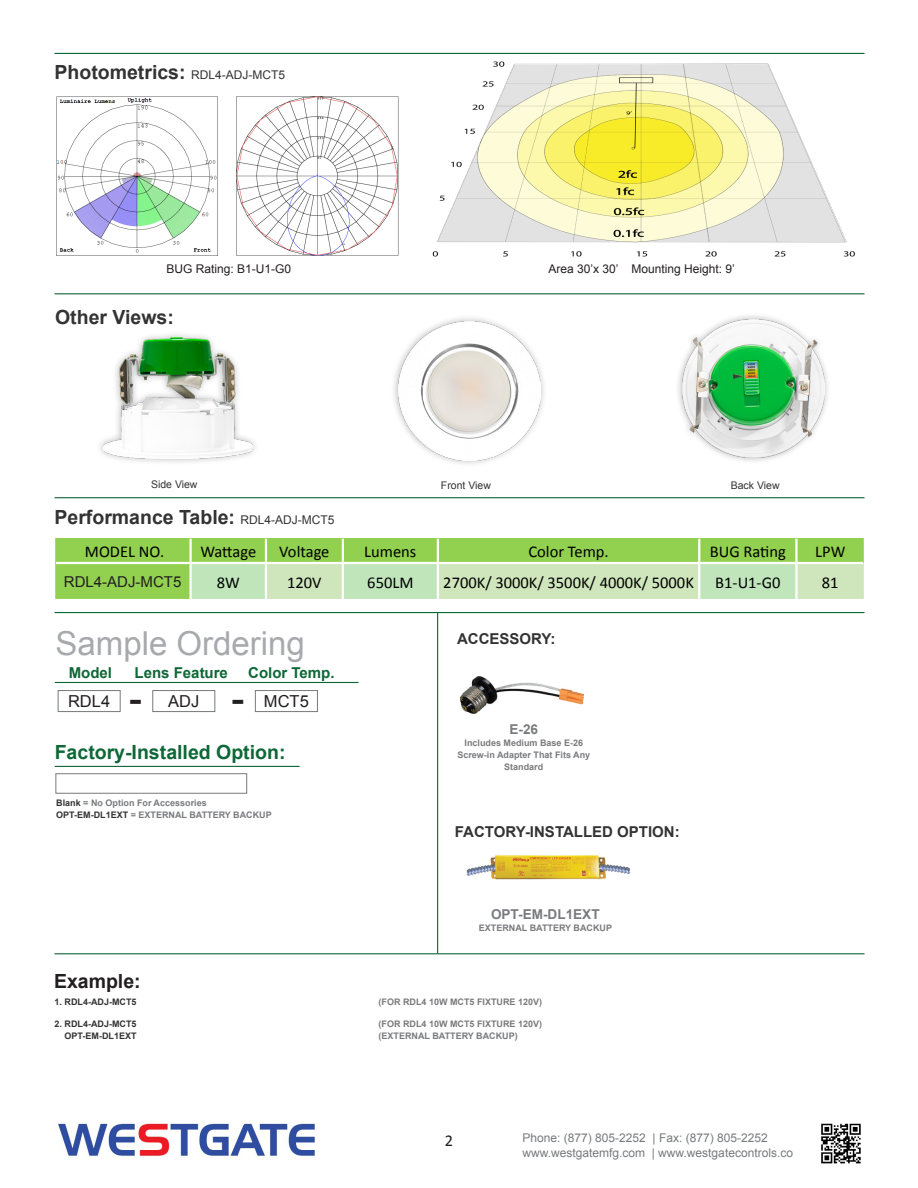
<style>
.page{position:relative;width:918px;height:1188px;background:#fff}
.page>*{position:absolute;margin:0;border:0;box-sizing:border-box;transform-origin:0 0}
.t1{font:33px "Arial";color:#a8a9ad}
.t2{font:700 28.5px "Verdana";color:#231f20}
.t3{font:700 19.5px "Arial";color:#333}
.t4{font:700 19.5px "Arial";color:#0d6736}
.t5{font:700 19.5px "Arial";color:#231f20}
.t6{font:16.5px "Calibri";color:#000}
.t7{font:16.5px "Arial";color:#231f20}
.t8{font:16.5px "Calibri";color:#231f20}
.t9{font:700 15px "Arial";color:#333}
.t10{font:700 15px "Arial";color:#0d6736}
.t11{font:15px "Arial";color:#231f20}
.t12{font:700 13.65px "Arial";color:#7a7b7e}
.t13{font:12px "Arial";color:#787a7d}
.t14{font:12px "Arial";color:#231f20}
.t15{font:10.5px "Arial";color:#333}
.t16{font:700 9px/12px "Arial";color:#7a7b7e;text-align:center}
.t17{font:700 9px "Arial";color:#7b7b7e}
.t18{font:700 9px "Arial";color:#333}
.t19{font:700 9px "Arial";color:#323332}
.s1{font-weight:400;font-size:12px}
.s2{color:#323332}
</style>
<div class="page">
<hr style="left:55px;top:497px;width:810px;height:1px;background:#0d6736">
<hr style="left:55px;top:53px;width:810px;height:1px;background:#0d6736">
<hr style="left:55px;top:293px;width:810px;height:1px;background:#0d6736">
<hr style="left:55px;top:612px;width:810px;height:1px;background:#0d6736">
<hr style="left:55px;top:953px;width:810px;height:1px;background:#0d6736">
<hr style="left:437px;top:613px;width:1px;height:340px;background:#0d6736">
<img style="left:432px;top:61px;width:423px;height:196px">
<div style="left:96px;top:330px;width:163px;height:136px;background:#231f20;opacity:.35"></div>
<img style="left:103px;top:338px;width:150px;height:120px">
<div style="left:675px;top:312px;width:156px;height:153px;background:#231f20;opacity:.35"></div>
<img style="left:682px;top:320px;width:142px;height:138px">
<div style="left:390px;top:314px;width:158px;height:154px;background:#231f20;opacity:.35"></div>
<img style="left:398px;top:322px;width:142px;height:138px">
<div style="left:58px;top:690px;width:63px;height:22px;border:1px solid #787a7d"></div>
<div style="left:152px;top:690px;width:63px;height:22px;border:1px solid #787a7d"></div>
<div style="left:255px;top:690px;width:63px;height:22px;border:1px solid #787a7d"></div>
<hr style="left:55px;top:682px;width:304px;height:1px;background:#0d6736">
<img style="left:236px;top:96px;width:163px;height:160px">
<img style="left:56px;top:96px;width:162px;height:160px">
<div style="left:55px;top:538px;width:809px;height:61px;background:#92d050"></div>
<svg style="left:192px;top:563px;width:672px;height:36px;background:#c9e5bb"></svg>
<hr style="left:189px;top:539px;width:3px;height:23px;background:#fff">
<hr style="left:265px;top:539px;width:2px;height:23px;background:#fff">
<hr style="left:342px;top:539px;width:2px;height:23px;background:#fff">
<hr style="left:437px;top:539px;width:2px;height:23px;background:#fff">
<hr style="left:698px;top:539px;width:2px;height:23px;background:#fff">
<hr style="left:795px;top:539px;width:3px;height:23px;background:#fff">
<hr style="left:189px;top:564px;width:3px;height:35px;background:#fff">
<hr style="left:265px;top:564px;width:2px;height:35px;background:#fff">
<hr style="left:342px;top:564px;width:2px;height:35px;background:#fff">
<hr style="left:437px;top:564px;width:2px;height:35px;background:#fff">
<hr style="left:698px;top:564px;width:2px;height:35px;background:#fff">
<hr style="left:795px;top:564px;width:3px;height:35px;background:#fff">
<hr style="left:56px;top:562px;width:135px;height:2px;background:#fff">
<hr style="left:191px;top:562px;width:75px;height:2px;background:#fff">
<hr style="left:266px;top:562px;width:77px;height:2px;background:#fff">
<hr style="left:343px;top:562px;width:95px;height:2px;background:#fff">
<hr style="left:438px;top:562px;width:261px;height:2px;background:#fff">
<hr style="left:699px;top:562px;width:97px;height:2px;background:#fff">
<hr style="left:796px;top:562px;width:67px;height:2px;background:#fff">
<img style="left:466px;top:855px;width:164px;height:25px">
<div style="left:55px;top:773px;width:192px;height:21px;background:#fff;border:1px solid #787a7d"></div>
<hr style="left:55px;top:766px;width:245px;height:1px;background:#0d6736">
<img style="left:58px;top:1123px;width:257px;height:34px">
<img style="left:821px;top:1123px;width:40px;height:41px">
<img style="left:460px;top:677px;width:124px;height:37px">
<p class="t3" style="left:55px;top:60px;width:232px">Photometrics: <span class="s1">RDL4-ADJ-MCT5</span></p>
<p class="t14" style="left:167px;top:261px;width:126px">BUG Rating: B1-U1-G0</p>
<p class="t14" style="left:548px;top:261px;width:188px">Area 30’x 30’ Mounting Height: 9’</p>
<p class="t3" style="left:55px;top:304px;width:120px">Other Views:</p>
<p class="t15" style="left:151px;top:478px;width:48px">Side View</p>
<p class="t15" style="left:441px;top:478px;width:51px">Front View</p>
<p class="t3" style="left:55px;top:505px;width:282px">Performance Table: <span class="s1">RDL4-ADJ-MCT5</span></p>
<p class="t15" style="left:731px;top:478px;width:50px">Back View</p>
<p class="t6" style="left:85px;top:541px;width:81px">MODEL NO.</p>
<p class="t6" style="left:200px;top:541px;width:57px">Wattage</p>
<p class="t6" style="left:279px;top:541px;width:52px">Voltage</p>
<p class="t6" style="left:364px;top:541px;width:54px">Lumens</p>
<p class="t6" style="left:528px;top:541px;width:82px">Color Temp.</p>
<p class="t6" style="left:710px;top:541px;width:78px">BUG Rating</p>
<p class="t6" style="left:815px;top:541px;width:32px">LPW</p>
<p class="t11" style="left:64px;top:572px;width:119px">RDL4-ADJ-MCT5</p>
<p class="t6" style="left:217px;top:572px;width:25px">8W</p>
<p class="t6" style="left:287px;top:572px;width:36px">120V</p>
<p class="t6" style="left:367px;top:572px;width:48px">650LM</p>
<p class="t6" style="left:443px;top:572px;width:252px">2700K/ 3000K/ 3500K/ 4000K/ 5000K</p>
<p class="t6" style="left:715px;top:572px;width:67px">B1-U1-G0</p>
<p class="t6" style="left:822px;top:572px;width:18px">81</p>
<p class="t1" style="left:56px;top:622px;width:251px">Sample Ordering</p>
<p class="t2" style="left:129px;top:682px;width:15px">-</p>
<p class="t2" style="left:231px;top:682px;width:15px">-</p>
<p class="t10" style="left:248px;top:662px;width:88px">Color Temp.</p>
<p class="t10" style="left:69px;top:662px;width:45px">Model</p>
<p class="t10" style="left:135px;top:662px;width:95px">Lens Feature</p>
<p class="t7" style="left:68px;top:690px;width:44px">RDL4</p>
<p class="t7" style="left:168px;top:690px;width:33px">ADJ</p>
<p class="t7" style="left:264px;top:690px;width:46px">MCT5</p>
<p class="t4" style="left:55px;top:739px;width:232px">Factory-Installed Option:</p>
<p class="t16" style="left:56px;top:797px;width:152px"><span class="s2">Blank</span> = No Option For Accessories</p>
<p class="t16" style="left:56px;top:809px;width:217px"><span class="s2">OPT-EM-DL1EXT</span> = EXTERNAL BATTERY BACKUP</p>
<p class="t9" style="left:457px;top:629px;width:100px">ACCESSORY:</p>
<p class="t12" style="left:509px;top:720px;width:30px">E-26</p>
<p class="t16" style="left:457px;top:737px;width:134px">Includes Medium Base E-26<br>Screw-in Adapter That Fits Any<br>Standard</p>
<p class="t9" style="left:455px;top:821px;width:226px">FACTORY-INSTALLED OPTION:</p>
<p class="t12" style="left:491px;top:905px;width:110px">OPT-EM-DL1EXT</p>
<p class="t16" style="left:479px;top:922px;width:135px">EXTERNAL BATTERY BACKUP</p>
<p class="t5" style="left:54px;top:968px;width:88px">Example:</p>
<p class="t18" style="left:55px;top:995px;width:83px">1. RDL4-ADJ-MCT5</p>
<p class="t17" style="left:379px;top:995px;width:165px">(FOR RDL4 10W MCT5 FIXTURE 120V)</p>
<p class="t18" style="left:55px;top:1018px;width:83px">2. RDL4-ADJ-MCT5</p>
<p class="t17" style="left:379px;top:1018px;width:165px">(FOR RDL4 10W MCT5 FIXTURE 120V)</p>
<p class="t19" style="left:65px;top:1030px;width:74px">OPT-EM-DL1EXT</p>
<p class="t16" style="left:379px;top:1030px;width:141px">(EXTERNAL BATTERY BACKUP)</p>
<p class="t8" style="left:445px;top:1130px;width:10px">2</p>
<p class="t13" style="left:522px;top:1130px;width:247px">Phone: (877) 805-2252 | Fax: (877) 805-2252</p>
<p class="t13" style="left:522px;top:1145px;width:272px">www.westgatemfg.com | www.westgatecontrols.co</p>
</div>
